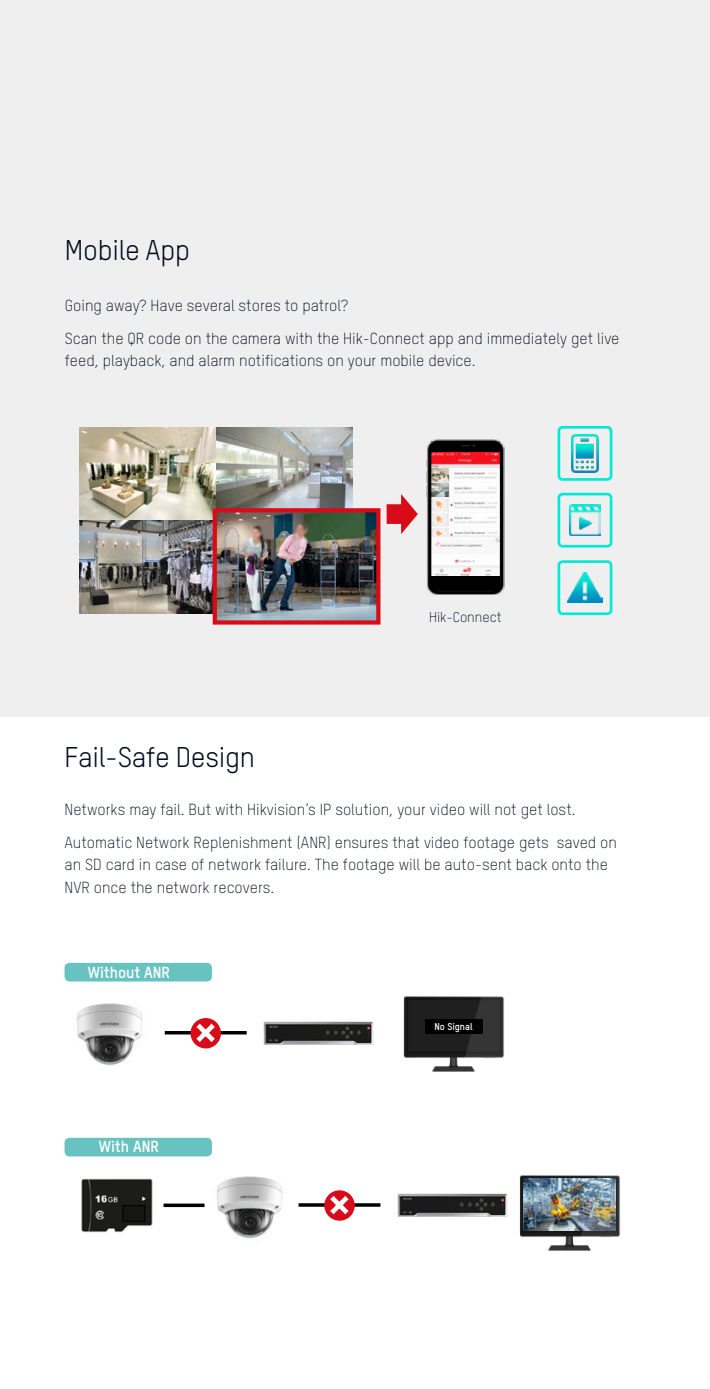
<style>
.page{position:relative;width:710px;height:1389px;background:#fff}
.page>*{position:absolute;margin:0;border:0;box-sizing:border-box;transform-origin:0 0}
.t1{font:28px "TSTARPRO";letter-spacing:-.01em;color:#000a1d}
.t2{font:300 15.75px/32.7px "TSTARPRO";color:#000a1d}
.t3{font:700 15.75px "TSTARPRO";color:#fff}
.t4{font:300 14px "TSTARPRO";color:#000a1d}
.t5{font:700 9.8px "TSTARPRO";color:#fff}
</style>
<div class="page">
<div style="left:0;top:0;width:709px;height:1389px;background:#efefef"></div>
<div style="left:0;top:717px;width:709px;height:672px;background:#fff"></div>
<img style="left:571px;top:434px;width:27px;height:39px">
<div style="left:557px;top:426px;width:55px;height:55px;border:3px solid #00ead4;border-radius:4px"></div>
<div style="left:557px;top:493px;width:55px;height:55px;border:3px solid #00ead4;border-radius:4px"></div>
<div style="left:557px;top:560px;width:55px;height:55px;border:3px solid #00ead4;border-radius:4px"></div>
<img style="left:569px;top:504px;width:31px;height:32px">
<img style="left:567px;top:573px;width:35px;height:30px">
<img style="left:80px;top:427px;width:136px;height:187px">
<img style="left:216px;top:427px;width:136px;height:81px">
<img style="left:218px;top:513px;width:157px;height:107px">
<div style="left:213px;top:508px;width:167px;height:117px;border:4px solid #d80c18"></div>
<img style="left:426px;top:440px;width:78px;height:155px">
<svg style="left:386px;top:494px;width:31px;height:40px"></svg>
<img style="left:403px;top:996px;width:101px;height:75px">
<div style="left:425px;top:1019px;width:57px;height:14px;background:#000"></div>
<img style="left:263px;top:1021px;width:111px;height:24px">
<img style="left:77px;top:1003px;width:66px;height:63px">
<hr style="left:165px;top:1031px;width:81px;height:3px;background:#000">
<svg style="left:190px;top:1018px;width:31px;height:30px"></svg>
<img style="left:397px;top:1193px;width:107px;height:24px">
<img style="left:217px;top:1176px;width:66px;height:63px">
<svg style="left:298px;top:1203px;width:82px;height:4px"></svg>
<hr style="left:163px;top:1204px;width:41px;height:3px;background:#000">
<svg style="left:324px;top:1190px;width:30px;height:31px"></svg>
<img style="left:81px;top:1178px;width:72px;height:55px">
<div style="left:123px;top:1206px;width:22px;height:15px;background:#151514"></div>
<div style="left:123px;top:1205px;width:22px;height:17px;border:1px solid #000"></div>
<img style="left:504px;top:1175px;width:117px;height:76px">
<img style="left:523px;top:1179px;width:92px;height:52px">
<div style="left:64px;top:963px;width:148px;height:18px;background:#68c3c0;border-radius:5px"></div>
<div style="left:64px;top:1138px;width:148px;height:18px;background:#68c3c0;border-radius:5px"></div>
<h1 class="t1" style="left:65px;top:231px;width:127px">Mobile App</h1>
<p class="t2" style="left:65px;top:288px;width:556px">Going away? Have several stores to patrol?<br>Scan the QR code on the camera with the Hik-Connect app and immediately get live</p>
<p class="t2" style="left:65px;top:344px;width:412px">feed, playback, and alarm notifications on your mobile device.</p>
<p class="t4" style="left:429px;top:608px;width:74px">Hik-Connect</p>
<h1 class="t1" style="left:64px;top:739px;width:192px">Fail-Safe Design</h1>
<p class="t2" style="left:64px;top:793px;width:553px">Networks may fail. But with Hikvision’s IP solution, your video will not get lost.<br>Automatic Network Replenishment (ANR) ensures that video footage gets saved on</p>
<p class="t2" style="left:64px;top:853px;width:544px;line-height:22.8px">an SD card in case of network failure. The footage will be auto-sent back onto the<br>NVR once the network recovers.</p>
<p class="t3" style="left:88px;top:962px;width:84px">Without ANR</p>
<p class="t3" style="left:99px;top:1136px;width:62px">With ANR</p>
<p class="t5" style="left:434px;top:1019px;width:40px">No Signal</p>
</div>
